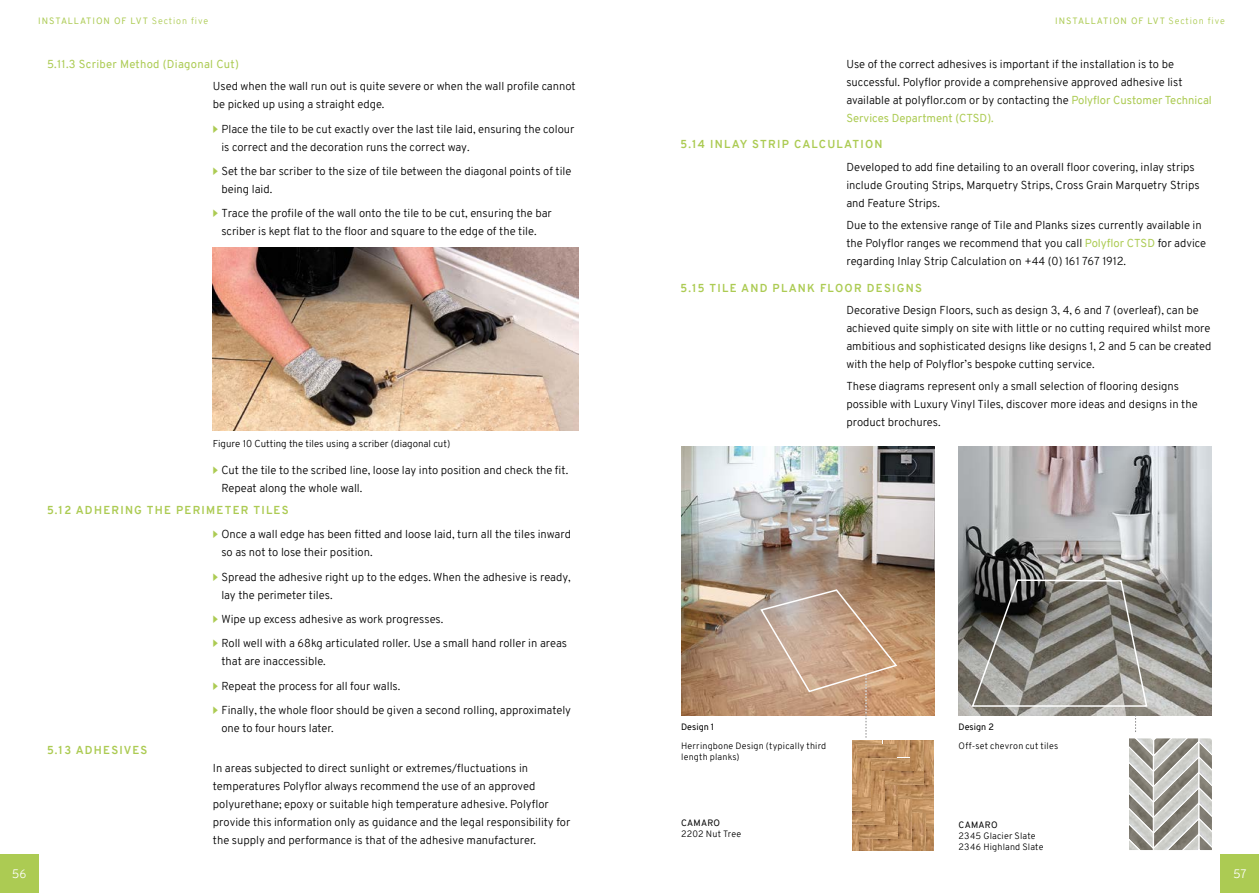
<style>
.page{position:relative;width:1259px;height:893px;background:#fff}
.page>*{position:absolute;margin:0;border:0;box-sizing:border-box;transform-origin:0 0}
.t1{font:300 12px "Overpass";color:#fff}
.t2{font:300 11.25px/18px "Overpass";color:#000}
.t3{font:700 11.25px "Overpass";letter-spacing:.11em;color:#accb53}
.t4{font:11.25px "Overpass";letter-spacing:.025em;color:#accb53}
.t5{font:300 9.75px "Overpass";color:#000}
.t6{font:300 9px/10.8px "Overpass";letter-spacing:.025em;color:#000}
.t7{font:9px "Overpass";letter-spacing:.11em;color:#accb53}
.t8{font:9px "Overpass";letter-spacing:.015em;color:#000}
.s1{font-weight:300}
.s2{font-weight:400;color:#accb53}
</style>
<div class="page">
<img style="left:213px;top:248px;width:365px;height:182px">
<img style="left:681px;top:447px;width:253px;height:268px">
<svg style="left:852px;top:740px;width:82px;height:111px"></svg>
<img style="left:885px;top:786px;width:13px;height:38px">
<img style="left:899px;top:786px;width:34px;height:12px">
<svg style="left:873px;top:838px;width:39px;height:1px"></svg>
<img style="left:873px;top:839px;width:39px;height:11px">
<img style="left:899px;top:800px;width:12px;height:38px">
<img style="left:912px;top:813px;width:13px;height:37px">
<img style="left:912px;top:800px;width:21px;height:12px">
<img style="left:926px;top:827px;width:7px;height:23px">
<img style="left:871px;top:772px;width:13px;height:38px">
<img style="left:857px;top:758px;width:13px;height:39px">
<svg style="left:926px;top:813px;width:7px;height:13px"></svg>
<img style="left:852px;top:744px;width:4px;height:39px">
<img style="left:871px;top:758px;width:39px;height:13px">
<img style="left:859px;top:825px;width:39px;height:13px">
<img style="left:852px;top:811px;width:32px;height:13px">
<img style="left:885px;top:772px;width:38px;height:13px">
<img style="left:852px;top:798px;width:18px;height:12px">
<svg style="left:859px;top:839px;width:13px;height:12px"></svg>
<img style="left:852px;top:825px;width:6px;height:26px">
<svg style="left:852px;top:784px;width:4px;height:13px"></svg>
<img style="left:857px;top:744px;width:39px;height:13px">
<img style="left:911px;top:740px;width:12px;height:31px">
<img style="left:924px;top:740px;width:9px;height:45px">
<img style="left:897px;top:740px;width:13px;height:17px">
<svg style="left:759px;top:588px;width:139px;height:155px"></svg>
<img style="left:958px;top:447px;width:254px;height:268px">
<svg style="left:970px;top:578px;width:178px;height:129px"></svg>
<svg style="left:1129px;top:738px;width:83px;height:112px"></svg>
<svg style="left:1135px;top:715px;width:1px;height:17px"></svg>
<div style="left:1220px;top:855px;width:39px;height:38px;background:#accb53"></div>
<div style="left:0;top:855px;width:38px;height:38px;background:#accb53"></div>
<p class="t7" style="left:38px;top:14px;width:171px">INSTALLATION OF LVT <span class="s1">Section five</span></p>
<p class="t7" style="left:1055px;top:14px;width:171px">INSTALLATION OF LVT <span class="s1">Section five</span></p>
<p class="t2" style="left:846px;top:55px;width:367px">Use of the correct adhesives is important if the installation is to be successful. Polyflor provide a comprehensive approved adhesive list available at polyflor.com or by contacting the <span class="s2">Polyflor Customer Technical Services Department (CTSD).</span></p>
<p class="t3" style="left:680px;top:137px;width:203px">5.14 INLAY STRIP CALCULATION</p>
<p class="t2" style="left:846px;top:158px;width:355px">Developed to add fine detailing to an overall floor covering, inlay strips include Grouting Strips, Marquetry Strips, Cross Grain Marquetry Strips and Feature Strips.</p>
<p class="t2" style="left:846px;top:216px;width:361px">Due to the extensive range of Tile and Planks sizes currently available in the Polyflor ranges we recommend that you call <span class="s2">Polyflor CTSD</span> for advice regarding Inlay Strip Calculation on +44 (0) 161 767 1912.</p>
<p class="t3" style="left:680px;top:280px;width:243px">5.15 TILE AND PLANK FLOOR DESIGNS</p>
<p class="t2" style="left:846px;top:301px;width:367px">Decorative Design Floors, such as design 3, 4, 6 and 7 (overleaf), can be achieved quite simply on site with little or no cutting required whilst more ambitious and sophisticated designs like designs 1, 2 and 5 can be created with the help of Polyflor’s bespoke cutting service.</p>
<p class="t2" style="left:846px;top:377px;width:353px">These diagrams represent only a small selection of flooring designs possible with Luxury Vinyl Tiles, discover more ideas and designs in the product brochures.</p>
<p class="t4" style="left:47px;top:56px;width:193px">5.11.3 Scriber Method (Diagonal Cut)</p>
<p class="t2" style="left:213px;top:77px;width:364px">Used when the wall run out is quite severe or when the wall profile cannot be picked up using a straight edge.</p>
<p class="t2" style="left:221px;top:120px;width:354px">Place the tile to be cut exactly over the last tile laid, ensuring the colour is correct and the decoration runs the correct way.</p>
<p class="t2" style="left:221px;top:162px;width:352px">Set the bar scriber to the size of tile between the diagonal points of tile being laid.</p>
<p class="t2" style="left:221px;top:205px;width:332px">Trace the profile of the wall onto the tile to be cut, ensuring the bar scriber is kept flat to the floor and square to the edge of the tile.</p>
<p class="t5" style="left:213px;top:436px;width:239px">Figure 10 Cutting the tiles using a scriber (diagonal cut)</p>
<p class="t2" style="left:221px;top:461px;width:348px">Cut the tile to the scribed line, loose lay into position and check the fit.<br>Repeat along the whole wall.</p>
<p class="t3" style="left:47px;top:502px;width:243px">5.12 ADHERING THE PERIMETER TILES</p>
<p class="t2" style="left:221px;top:525px;width:351px">Once a wall edge has been fitted and loose laid, turn all the tiles inward so as not to lose their position.</p>
<p class="t2" style="left:221px;top:568px;width:351px">Spread the adhesive right up to the edges. When the adhesive is ready, lay the perimeter tiles.</p>
<p class="t2" style="left:221px;top:607px;width:347px;line-height:24.5px">Wipe up excess adhesive as work progresses.<br>Roll well with a 68kg articulated roller. Use a small hand roller in areas</p>
<p class="t2" style="left:221px;top:649px;width:351px;line-height:24.5px">that are inaccessible.<br>Repeat the process for all four walls.<br>Finally, the whole floor should be given a second rolling, approximately</p>
<p class="t2" style="left:221px;top:719px;width:114px">one to four hours later.</p>
<p class="t3" style="left:47px;top:742px;width:102px">5.13 ADHESIVES</p>
<p class="t2" style="left:213px;top:760px;width:359px">In areas subjected to direct sunlight or extremes/fluctuations in temperatures Polyflor always recommend the use of an approved polyurethane; epoxy or suitable high temperature adhesive. Polyflor provide this information only as guidance and the legal responsibility for the supply and performance is that of the adhesive manufacturer.</p>
<p class="t8" style="left:681px;top:720px;width:35px">Design 1</p>
<p class="t8" style="left:958px;top:720px;width:37px">Design 2</p>
<p class="t6" style="left:681px;top:741px;width:147px">Herringbone Design (typically third length planks)</p>
<p class="t8" style="left:681px;top:817px;width:40px">CAMARO</p>
<p class="t6" style="left:681px;top:829px;width:62px">2202 Nut Tree</p>
<p class="t6" style="left:958px;top:741px;width:101px">Off-set chevron cut tiles</p>
<p class="t8" style="left:958px;top:819px;width:40px">CAMARO</p>
<p class="t6" style="left:958px;top:831px;width:86px">2345 Glacier Slate<br>2346 Highland Slate</p>
<p class="t1" style="left:12px;top:865px;width:16px">56</p>
<p class="t1" style="left:1233px;top:865px;width:15px">57</p>
</div>
